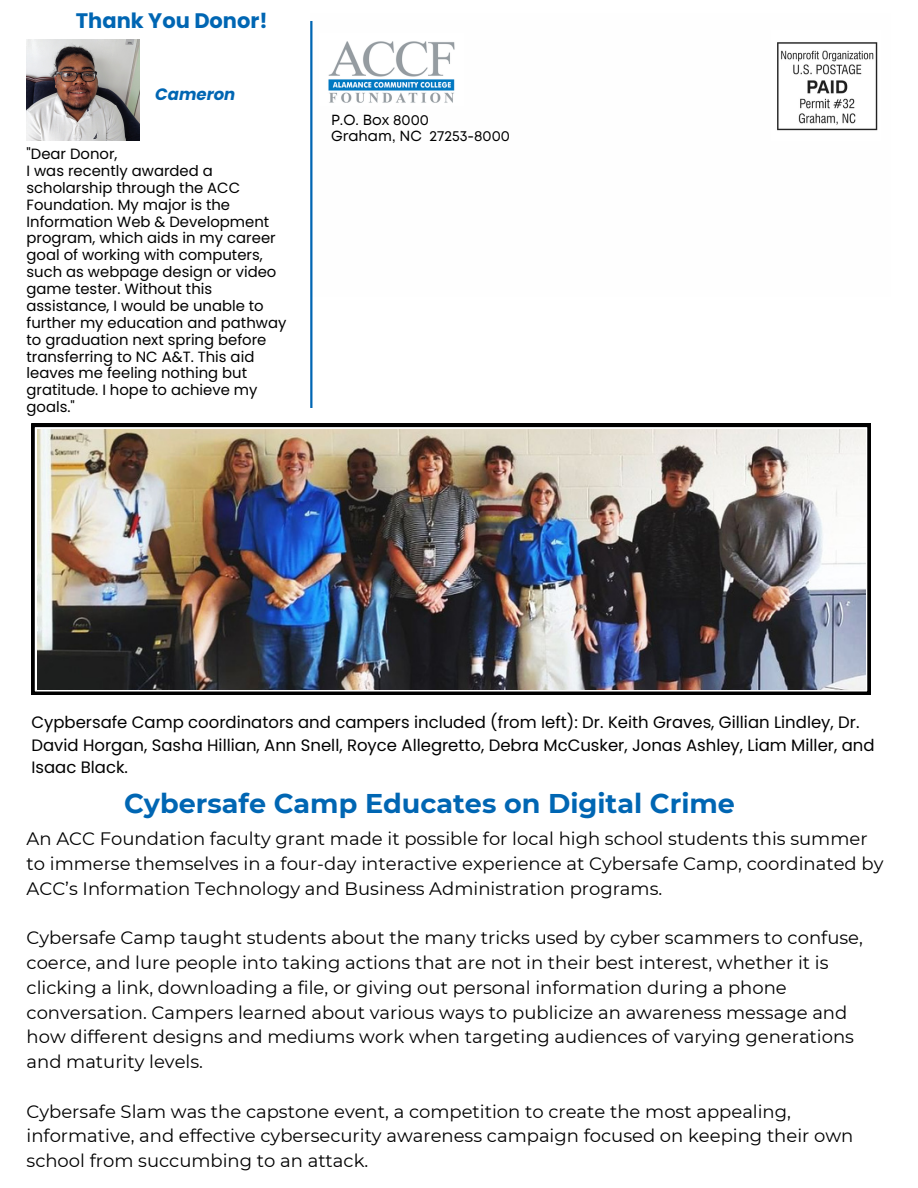
<style>
.page{position:relative;width:918px;height:1188px;background:#fff}
.page>*{position:absolute;margin:0;border:0;box-sizing:border-box;transform-origin:0 0}
.t1{font:700 27px "Montserrat";color:#0066b3}
.t2{font:700 21px "Poppins";color:#0066b3}
.t3{font:18px/24.8px "Montserrat";color:#000}
.t4{font:16.5px/22.5px "Poppins";color:#000}
.t5{font:italic 700 16.5px "Poppins";color:#0066b3}
.t6{font:14.85px/16.8px "Poppins";color:#000}
.t7{font:14.7px "Mont";color:#000}
</style>
<div class="page">
<img style="left:777px;top:42px;width:101px;height:89px">
<img style="left:328px;top:41px;width:127px;height:62px">
<hr style="left:310px;top:21px;width:2px;height:387px;background:#0066b3">
<img style="left:27px;top:39px;width:112px;height:102px">
<svg style="left:31px;top:424px;width:840px;height:271px"></svg>
<img style="left:37px;top:429px;width:828px;height:260px">
<p class="t2" style="left:76px;top:6px;width:193px">Thank You Donor!</p>
<p class="t5" style="left:155px;top:82px;width:82px">Cameron</p>
<p class="t6" style="left:27px;top:145px;width:92px">"Dear Donor,</p>
<p class="t6" style="left:27px;top:162px;width:261px">I was recently awarded a scholarship through the ACC<br>Foundation. My major is the<br>Information Web &amp; Development program, which aids in my career goal of working with computers, such as webpage design or video game tester. Without this assistance, I would be unable to further my education and pathway to graduation next spring before transferring to NC A&amp;T. This aid leaves me feeling nothing but gratitude. I hope to achieve my goals."</p>
<p class="t7" style="left:331px;top:115px;width:99px">P.O. Box 8000</p>
<p class="t7" style="left:331px;top:130px;width:180px">Graham, NC 27253-8000</p>
<p class="t4" style="left:31px;top:711px;width:845px">Cypbersafe Camp coordinators and campers included (from left): Dr. Keith Graves, Gillian Lindley, Dr.<br>David Horgan, Sasha Hillian, Ann Snell, Royce Allegretto, Debra McCusker, Jonas Ashley, Liam Miller, and<br>Isaac Black.</p>
<p class="t1" style="left:124px;top:787px;width:612px">Cybersafe Camp Educates on Digital Crime</p>
<p class="t3" style="left:27px;top:827px;width:858px">An ACC Foundation faculty grant made it possible for local high school students this summer to immerse themselves in a four-day interactive experience at Cybersafe Camp, coordinated by<br>ACC’s Information Technology and Business Administration programs.</p>
<p class="t3" style="left:27px;top:926px;width:838px">Cybersafe Camp taught students about the many tricks used by cyber scammers to confuse, coerce, and lure people into taking actions that are not in their best interest, whether it is clicking a link, downloading a file, or giving out personal information during a phone conversation. Campers learned about various ways to publicize an awareness message and how different designs and mediums work when targeting audiences of varying generations and maturity levels.</p>
<p class="t3" style="left:27px;top:1099px;width:828px">Cybersafe Slam was the capstone event, a competition to create the most appealing, informative, and effective cybersecurity awareness campaign focused on keeping their own school from succumbing to an attack.</p>
</div>
